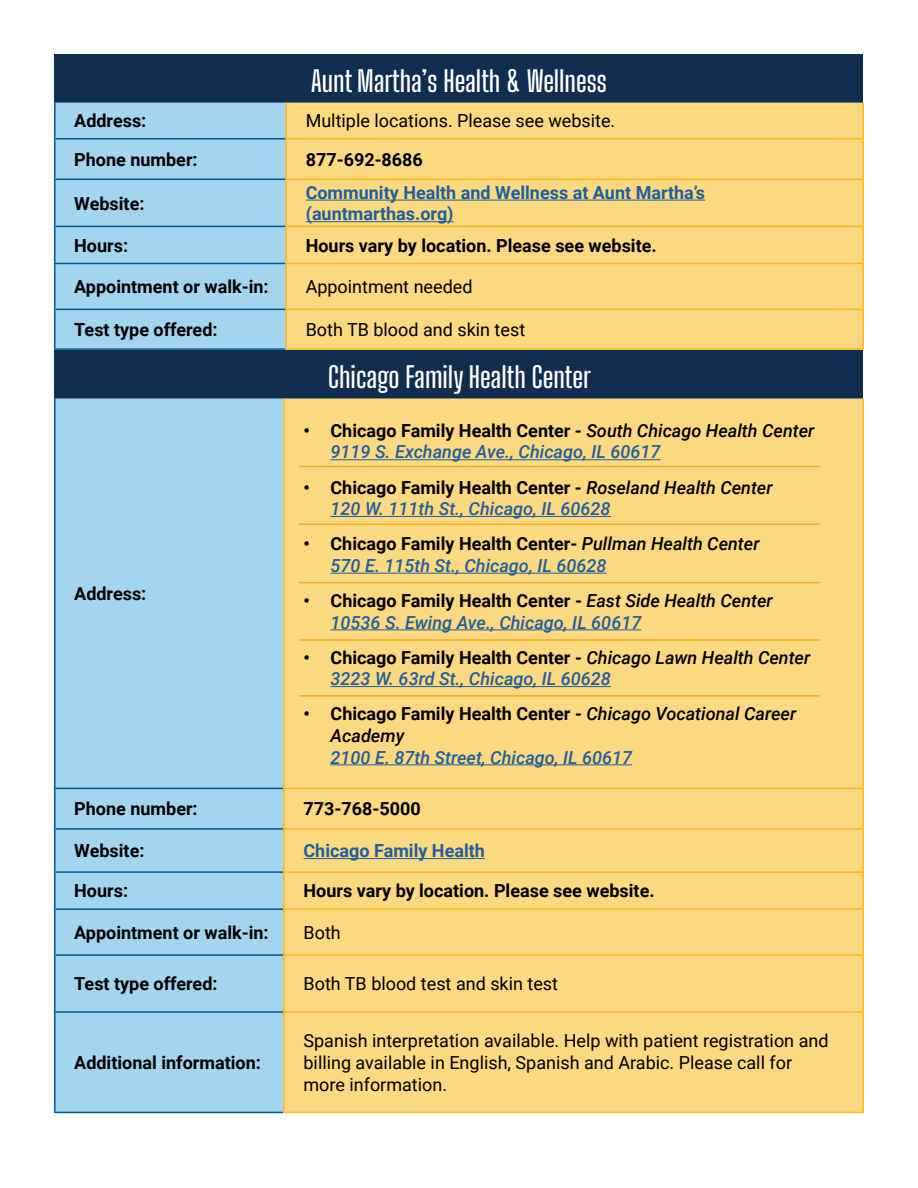
<style>
.page{position:relative;width:918px;height:1188px;background:#fff}
.page>*{position:absolute;margin:0;border:0;box-sizing:border-box;transform-origin:0 0}
.t1{font:100 28.5px "Big Shoulders Display";color:#fff}
.t2{font:italic 500 18px/21.6px "Roboto";color:#215e9e}
.t3{font:700 18px "Roboto";color:#000}
.t4{font:18px/21.6px "Roboto";color:#000}
.t5{font:700 18px/21.6px "Roboto";color:#215e9e}
.t6{font:italic 500 18px/21.6px "Roboto";color:#000}
.s1{font-weight:700;font-style:normal;color:#000}
.s2{color:#000}
.s3{font-weight:700;font-style:normal}
</style>
<div class="page">
<div style="left:55px;top:54px;width:808px;height:49px;background:#112e51"></div>
<div style="left:56px;top:103px;width:229px;height:245px;background:#a4d5ee"></div>
<div style="left:287px;top:103px;width:575px;height:245px;background:#fad980"></div>
<hr style="left:54px;top:103px;width:2px;height:35px;background:#005899">
<hr style="left:54px;top:138px;width:231px;height:2px;background:#005899">
<hr style="left:54px;top:140px;width:2px;height:39px;background:#005899">
<hr style="left:54px;top:179px;width:231px;height:1px;background:#005899">
<hr style="left:54px;top:180px;width:2px;height:46px;background:#005899">
<hr style="left:54px;top:226px;width:231px;height:1px;background:#005899">
<hr style="left:54px;top:227px;width:2px;height:36px;background:#005899">
<hr style="left:54px;top:263px;width:231px;height:1px;background:#005899">
<hr style="left:54px;top:264px;width:2px;height:45px;background:#005899">
<hr style="left:54px;top:309px;width:231px;height:1px;background:#005899">
<hr style="left:54px;top:310px;width:2px;height:38px;background:#005899">
<hr style="left:54px;top:348px;width:231px;height:2px;background:#005899">
<hr style="left:285px;top:103px;width:2px;height:35px;background:#fdb81e">
<hr style="left:862px;top:103px;width:2px;height:35px;background:#fdb81e">
<hr style="left:285px;top:138px;width:579px;height:2px;background:#fdb81e">
<hr style="left:285px;top:140px;width:2px;height:39px;background:#fdb81e">
<hr style="left:862px;top:140px;width:2px;height:39px;background:#fdb81e">
<hr style="left:285px;top:179px;width:579px;height:1px;background:#fdb81e">
<hr style="left:285px;top:180px;width:2px;height:46px;background:#fdb81e">
<hr style="left:862px;top:180px;width:2px;height:46px;background:#fdb81e">
<hr style="left:285px;top:226px;width:579px;height:1px;background:#fdb81e">
<hr style="left:285px;top:227px;width:2px;height:36px;background:#fdb81e">
<hr style="left:862px;top:227px;width:2px;height:36px;background:#fdb81e">
<hr style="left:285px;top:263px;width:579px;height:1px;background:#fdb81e">
<hr style="left:285px;top:264px;width:2px;height:45px;background:#fdb81e">
<hr style="left:862px;top:264px;width:2px;height:45px;background:#fdb81e">
<hr style="left:285px;top:309px;width:579px;height:1px;background:#fdb81e">
<hr style="left:285px;top:310px;width:2px;height:38px;background:#fdb81e">
<hr style="left:862px;top:310px;width:2px;height:38px;background:#fdb81e">
<hr style="left:285px;top:348px;width:579px;height:2px;background:#fdb81e">
<hr style="left:306px;top:200px;width:399px;height:1px;background:#215e9e">
<hr style="left:306px;top:221px;width:148px;height:1px;background:#215e9e">
<div style="left:55px;top:350px;width:808px;height:48px;background:#112e51"></div>
<div style="left:56px;top:398px;width:227px;height:714px;background:#a4d5ee"></div>
<div style="left:285px;top:398px;width:577px;height:714px;background:#fad980"></div>
<hr style="left:54px;top:398px;width:2px;height:390px;background:#005899">
<hr style="left:54px;top:788px;width:229px;height:1px;background:#005899">
<hr style="left:54px;top:789px;width:2px;height:39px;background:#005899">
<hr style="left:54px;top:828px;width:229px;height:2px;background:#005899">
<hr style="left:54px;top:830px;width:2px;height:41px;background:#005899">
<hr style="left:54px;top:871px;width:229px;height:2px;background:#005899">
<hr style="left:54px;top:873px;width:2px;height:35px;background:#005899">
<hr style="left:54px;top:908px;width:229px;height:2px;background:#005899">
<hr style="left:54px;top:910px;width:2px;height:44px;background:#005899">
<hr style="left:54px;top:954px;width:229px;height:2px;background:#005899">
<hr style="left:54px;top:956px;width:2px;height:55px;background:#005899">
<hr style="left:54px;top:1011px;width:229px;height:2px;background:#005899">
<hr style="left:54px;top:1013px;width:2px;height:99px;background:#005899">
<hr style="left:54px;top:1112px;width:229px;height:1px;background:#005899">
<hr style="left:283px;top:398px;width:2px;height:390px;background:#fdb81e">
<hr style="left:862px;top:398px;width:2px;height:390px;background:#fdb81e">
<hr style="left:283px;top:788px;width:581px;height:1px;background:#fdb81e">
<hr style="left:283px;top:789px;width:2px;height:39px;background:#fdb81e">
<hr style="left:862px;top:789px;width:2px;height:39px;background:#fdb81e">
<hr style="left:283px;top:828px;width:581px;height:2px;background:#fdb81e">
<hr style="left:283px;top:830px;width:2px;height:41px;background:#fdb81e">
<hr style="left:862px;top:830px;width:2px;height:41px;background:#fdb81e">
<hr style="left:283px;top:871px;width:581px;height:2px;background:#fdb81e">
<hr style="left:283px;top:873px;width:2px;height:35px;background:#fdb81e">
<hr style="left:862px;top:873px;width:2px;height:35px;background:#fdb81e">
<hr style="left:283px;top:908px;width:581px;height:2px;background:#fdb81e">
<hr style="left:283px;top:910px;width:2px;height:44px;background:#fdb81e">
<hr style="left:862px;top:910px;width:2px;height:44px;background:#fdb81e">
<hr style="left:283px;top:954px;width:581px;height:2px;background:#fdb81e">
<hr style="left:283px;top:956px;width:2px;height:55px;background:#fdb81e">
<hr style="left:862px;top:956px;width:2px;height:55px;background:#fdb81e">
<hr style="left:283px;top:1011px;width:581px;height:2px;background:#fdb81e">
<hr style="left:283px;top:1013px;width:2px;height:99px;background:#fdb81e">
<hr style="left:862px;top:1013px;width:2px;height:99px;background:#fdb81e">
<hr style="left:283px;top:1112px;width:581px;height:1px;background:#fdb81e">
<hr style="left:331px;top:459px;width:330px;height:1px;background:#215e9e">
<hr style="left:331px;top:516px;width:280px;height:1px;background:#215e9e">
<hr style="left:331px;top:573px;width:275px;height:1px;background:#215e9e">
<hr style="left:331px;top:629px;width:310px;height:1px;background:#215e9e">
<hr style="left:331px;top:686px;width:280px;height:1px;background:#215e9e">
<hr style="left:331px;top:764px;width:301px;height:1px;background:#215e9e">
<hr style="left:304px;top:858px;width:181px;height:1px;background:#215e9e">
<hr style="left:299px;top:466px;width:521px;height:1px;background:#fdac19">
<hr style="left:299px;top:524px;width:521px;height:1px;background:#fdac19">
<hr style="left:299px;top:582px;width:521px;height:1px;background:#fdac19">
<hr style="left:299px;top:639px;width:521px;height:2px;background:#fdac19">
<hr style="left:299px;top:695px;width:521px;height:2px;background:#fdac19">
<h1 class="t1" style="left:311px;top:62px;width:297px">Aunt Martha’s Health &amp; Wellness</h1>
<p class="t3" style="left:74px;top:108px;width:74px">Address:</p>
<p class="t4" style="left:306px;top:110px;width:311px">Multiple locations. Please see website.</p>
<p class="t3" style="left:74px;top:147px;width:125px">Phone number:</p>
<p class="t3" style="left:306px;top:147px;width:119px">877-692-8686</p>
<p class="t3" style="left:74px;top:191px;width:72px">Website:</p>
<p class="t5" style="left:306px;top:181px;width:401px">Community Health and Wellness at Aunt Martha’s (auntmarthas.org)</p>
<p class="t3" style="left:74px;top:233px;width:55px">Hours:</p>
<p class="t3" style="left:306px;top:233px;width:353px">Hours vary by location. Please see website.</p>
<p class="t3" style="left:74px;top:274px;width:196px">Appointment or walk-in:</p>
<p class="t4" style="left:306px;top:275px;width:168px">Appointment needed</p>
<p class="t3" style="left:74px;top:317px;width:145px">Test type offered:</p>
<p class="t4" style="left:306px;top:318px;width:221px">Both TB blood and skin test</p>
<h1 class="t1" style="left:328px;top:358px;width:264px">Chicago Family Health Center</h1>
<p class="t3" style="left:74px;top:581px;width:74px">Address:</p>
<p class="t2" style="left:331px;top:419px;width:485px;text-indent:-27px"><span class="s1">• Chicago Family Health Center -</span> <span class="s2">South Chicago Health Center<br></span>9119 S. Exchange Ave., Chicago, IL 60617</p>
<p class="t2" style="left:331px;top:476px;width:444px;text-indent:-27px"><span class="s1">• Chicago Family Health Center -</span> <span class="s2">Roseland Health Center<br></span>120 W. 111th St., Chicago, IL 60628</p>
<p class="t2" style="left:331px;top:532px;width:430px;text-indent:-27px"><span class="s1">• Chicago Family Health Center-</span> <span class="s2">Pullman Health Center<br></span>570 E. 115th St., Chicago, IL 60628</p>
<p class="t2" style="left:331px;top:589px;width:444px;text-indent:-27px"><span class="s1">• Chicago Family Health Center -</span> <span class="s2">East Side Health Center<br></span>10536 S. Ewing Ave., Chicago, IL 60617</p>
<p class="t2" style="left:331px;top:646px;width:481px;text-indent:-27px"><span class="s1">• Chicago Family Health Center -</span> <span class="s2">Chicago Lawn Health Center<br></span>3223 W. 63rd St., Chicago, IL 60628</p>
<p class="t6" style="left:331px;top:702px;width:467px;text-indent:-27px"><span class="s3">• Chicago Family Health Center -</span> Chicago Vocational Career<br>Academy</p>
<p class="t2" style="left:331px;top:746px;width:303px">2100 E. 87th Street, Chicago, IL 60617</p>
<p class="t3" style="left:74px;top:796px;width:125px">Phone number:</p>
<p class="t3" style="left:304px;top:796px;width:119px">773-768-5000</p>
<p class="t3" style="left:74px;top:838px;width:72px">Website:</p>
<p class="t5" style="left:304px;top:839px;width:183px">Chicago Family Health</p>
<p class="t3" style="left:74px;top:878px;width:55px">Hours:</p>
<p class="t3" style="left:304px;top:878px;width:353px">Hours vary by location. Please see website.</p>
<p class="t3" style="left:74px;top:920px;width:196px">Appointment or walk-in:</p>
<p class="t4" style="left:304px;top:921px;width:39px">Both</p>
<p class="t3" style="left:74px;top:971px;width:145px">Test type offered:</p>
<p class="t4" style="left:304px;top:972px;width:256px">Both TB blood test and skin test</p>
<p class="t3" style="left:74px;top:1050px;width:188px">Additional information:</p>
<p class="t4" style="left:304px;top:1030px;width:527px">Spanish interpretation available. Help with patient registration and billing available in English, Spanish and Arabic. Please call for more information.</p>
</div>
